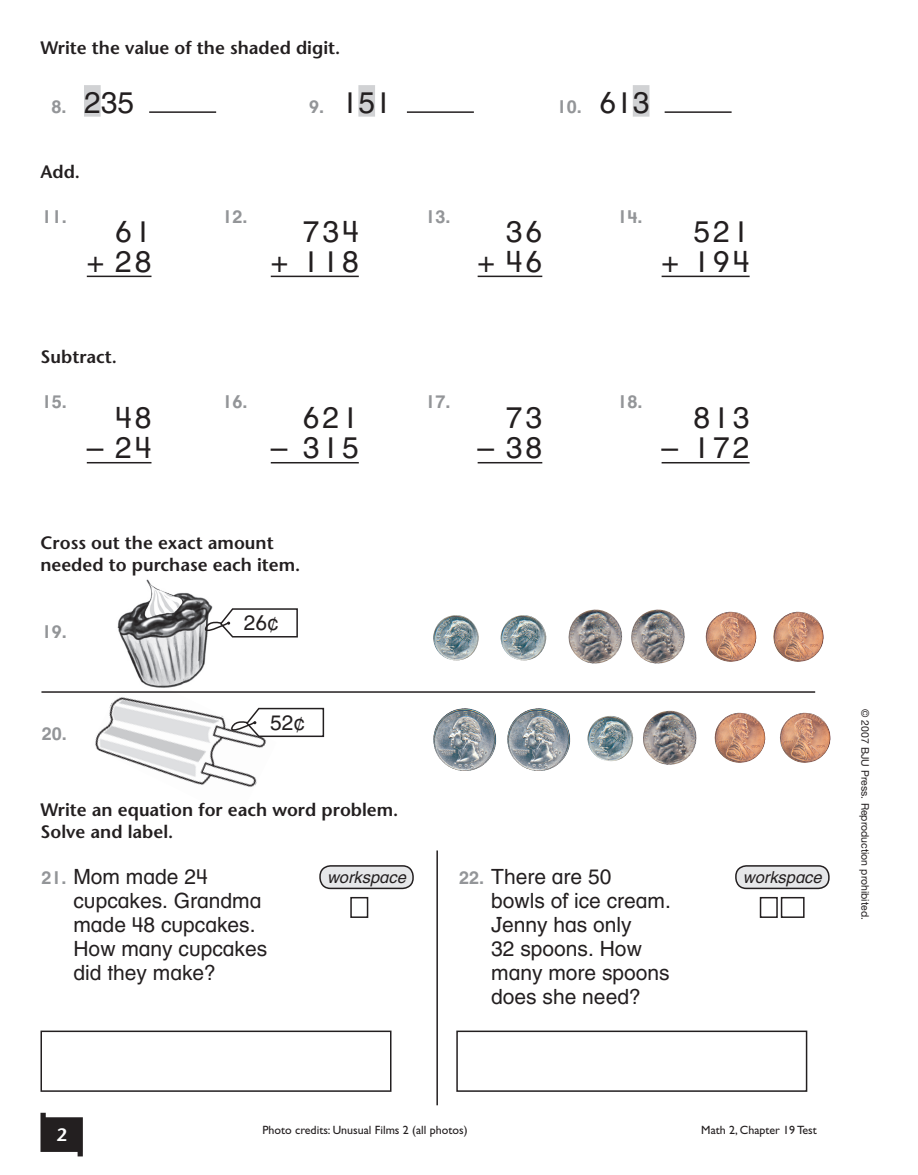
<style>
.page{position:relative;width:918px;height:1175px;background:#fff}
.page>*{position:absolute;margin:0;border:0;box-sizing:border-box;transform-origin:0 0}
.t1{font:30px/30px "Helvetica Textbook";letter-spacing:.1em;color:#231f20;text-align:right}
.t2{font:21px/24px "Helvetica Textbook";color:#231f20}
.t3{font:600 18px/22.5px "Stone Sans";color:#231f20}
.t4{font:700 18px "Helvetica Textbook";color:#939598}
.t5{font:600 18px "Stone Sans";color:#fff}
.t6{font:italic 16.5px "Helvetica Textbook";color:#231f20}
.t7{font:12px "Gill Sans";color:#231f20}
.t8{font:10.5px "Helvetica Neue";color:#231f20}
.s1{font-weight:700;font-size:18px;color:#939598}
.s2{font-weight:400;font-size:30px;color:#231f20}
</style>
<div class="page">
<svg style="left:40px;top:1112px;width:43px;height:44px"></svg>
<img style="left:90px;top:692px;width:187px;height:95px">
<div style="left:84px;top:85px;width:17px;height:32px;background:#d1d2d4"></div>
<hr style="left:149px;top:111px;width:67px;height:2px;background:#231f20">
<div style="left:358px;top:85px;width:17px;height:32px;background:#d1d2d4"></div>
<hr style="left:407px;top:111px;width:67px;height:2px;background:#231f20">
<div style="left:633px;top:85px;width:16px;height:32px;background:#d1d2d4"></div>
<hr style="left:665px;top:111px;width:67px;height:2px;background:#231f20">
<hr style="left:271px;top:276px;width:88px;height:1px;background:#231f20">
<hr style="left:87px;top:275px;width:64px;height:2px;background:#231f20">
<hr style="left:662px;top:276px;width:88px;height:1px;background:#231f20">
<hr style="left:478px;top:275px;width:64px;height:2px;background:#231f20">
<hr style="left:271px;top:462px;width:88px;height:1px;background:#231f20">
<hr style="left:87px;top:462px;width:64px;height:1px;background:#231f20">
<hr style="left:662px;top:462px;width:88px;height:1px;background:#231f20">
<hr style="left:478px;top:462px;width:64px;height:1px;background:#231f20">
<div style="left:40px;top:1030px;width:352px;height:61px;border:2px solid #231f20"></div>
<div style="left:320px;top:866px;width:93px;height:22px;background:#e6e7e9;border-radius:10px"></div>
<div style="left:319px;top:865px;width:95px;height:24px;border:2px solid #231f20;border-radius:10px"></div>
<div style="left:350px;top:897px;width:18px;height:21px;border:2px solid #231f20"></div>
<div style="left:456px;top:1030px;width:351px;height:61px;border:2px solid #231f20"></div>
<div style="left:736px;top:866px;width:93px;height:22px;background:#e6e7e9;border-radius:10px"></div>
<div style="left:735px;top:865px;width:95px;height:24px;border:2px solid #231f20;border-radius:10px"></div>
<div style="left:760px;top:897px;width:18px;height:21px;border:2px solid #231f20"></div>
<div style="left:781px;top:897px;width:24px;height:21px;border:2px solid #231f20"></div>
<img style="left:117px;top:579px;width:96px;height:109px">
<img style="left:433px;top:615px;width:46px;height:45px">
<img style="left:773px;top:612px;width:51px;height:50px">
<img style="left:433px;top:708px;width:54px;height:63px">
<svg style="left:202px;top:607px;width:96px;height:31px"></svg>
<svg style="left:229px;top:706px;width:96px;height:32px"></svg>
<img style="left:568px;top:609px;width:54px;height:55px">
<img style="left:507px;top:708px;width:54px;height:63px">
<img style="left:587px;top:716px;width:47px;height:45px">
<img style="left:714px;top:713px;width:52px;height:50px">
<img style="left:780px;top:713px;width:51px;height:50px">
<img style="left:500px;top:615px;width:47px;height:45px">
<img style="left:705px;top:612px;width:52px;height:50px">
<hr style="left:41px;top:691px;width:774px;height:1px;background:#231f20">
<hr style="left:436px;top:850px;width:2px;height:255px;background:#231f20">
<img style="left:631px;top:609px;width:54px;height:55px">
<img style="left:643px;top:710px;width:54px;height:55px">
<p class="t3" style="left:40px;top:36px;width:301px">Write the value of the shaded digit.</p>
<h1 class="t1" style="left:51px;top:87px;width:158px"><span class="s1">8.</span> 235 <sup>200</sup></h1>
<h1 class="t1" style="left:309px;top:87px;width:150px"><span class="s1">9.</span> 151 <sup>50</sup></h1>
<p class="t4" style="left:557px;top:95px;width:94px">10. <span class="s2">613</span></p>
<p class="t3" style="left:40px;top:161px;width:41px">Add.</p>
<p class="t4" style="left:42px;top:206px;width:27px">11.</p>
<h1 class="t1" style="left:87px;top:216px;width:66px">61<br>+ 28</h1>
<p class="t3" style="left:40px;top:345px;width:78px">Subtract.</p>
<p class="t4" style="left:42px;top:390px;width:27px">15.</p>
<h1 class="t1" style="left:115px;top:402px;width:38px">48</h1>
<h1 class="t1" style="left:87px;top:432px;width:66px">– 24</h1>
<p class="t4" style="left:222px;top:206px;width:27px">12.</p>
<h1 class="t1" style="left:271px;top:216px;width:90px">734<br>+ 118</h1>
<p class="t4" style="left:222px;top:390px;width:27px">16.</p>
<h1 class="t1" style="left:303px;top:402px;width:58px">621</h1>
<h1 class="t1" style="left:271px;top:432px;width:90px">– 315</h1>
<p class="t3" style="left:41px;top:531px;width:261px">Cross out the exact amount needed to purchase each item.</p>
<p class="t4" style="left:42px;top:620px;width:27px">19.</p>
<p class="t4" style="left:42px;top:722px;width:27px">20.</p>
<p class="t2" style="left:244px;top:610px;width:37px">26¢</p>
<p class="t2" style="left:270px;top:710px;width:37px">52¢</p>
<p class="t4" style="left:426px;top:206px;width:27px">13.</p>
<h1 class="t1" style="left:478px;top:216px;width:66px">36<br>+ 46</h1>
<p class="t4" style="left:426px;top:390px;width:27px">17.</p>
<h1 class="t1" style="left:506px;top:402px;width:38px">73</h1>
<h1 class="t1" style="left:478px;top:432px;width:66px">– 38</h1>
<p class="t4" style="left:617px;top:206px;width:27px">14.</p>
<h1 class="t1" style="left:662px;top:216px;width:90px">521<br>+ 194</h1>
<p class="t4" style="left:617px;top:390px;width:27px">18.</p>
<h1 class="t1" style="left:694px;top:402px;width:58px">813</h1>
<h1 class="t1" style="left:662px;top:432px;width:90px">– 172</h1>
<p class="t3" style="left:41px;top:798px;width:359px">Write an equation for each word problem.<br>Solve and label.</p>
<p class="t2" style="left:73px;top:864px;width:195px;text-indent:-32px"><span class="s1">21.</span> Mom made 24 cupcakes. Grandma made 48 cupcakes.<br>How many cupcakes did they make?</p>
<p class="t6" style="left:327px;top:867px;width:80px">workspace</p>
<p class="t2" style="left:491px;top:864px;width:181px;text-indent:-32px"><span class="s1">22.</span> There are 50<br>bowls of ice cream.<br>Jenny has only<br>32 spoons. How many more spoons does she need?</p>
<p class="t6" style="left:743px;top:867px;width:80px">workspace</p>
<p class="t8" style="left:872px;top:708px;width:213px;rotate:90deg">© 2007 BJU Press. Reproduction prohibited.</p>
<p class="t5" style="left:57px;top:1124px;width:12px">2</p>
<p class="t7" style="left:701px;top:1123px;width:117px">Math 2, Chapter 19 Test</p>
<p class="t7" style="left:262px;top:1123px;width:207px">Photo credits: Unusual Films 2 (all photos)</p>
</div>
